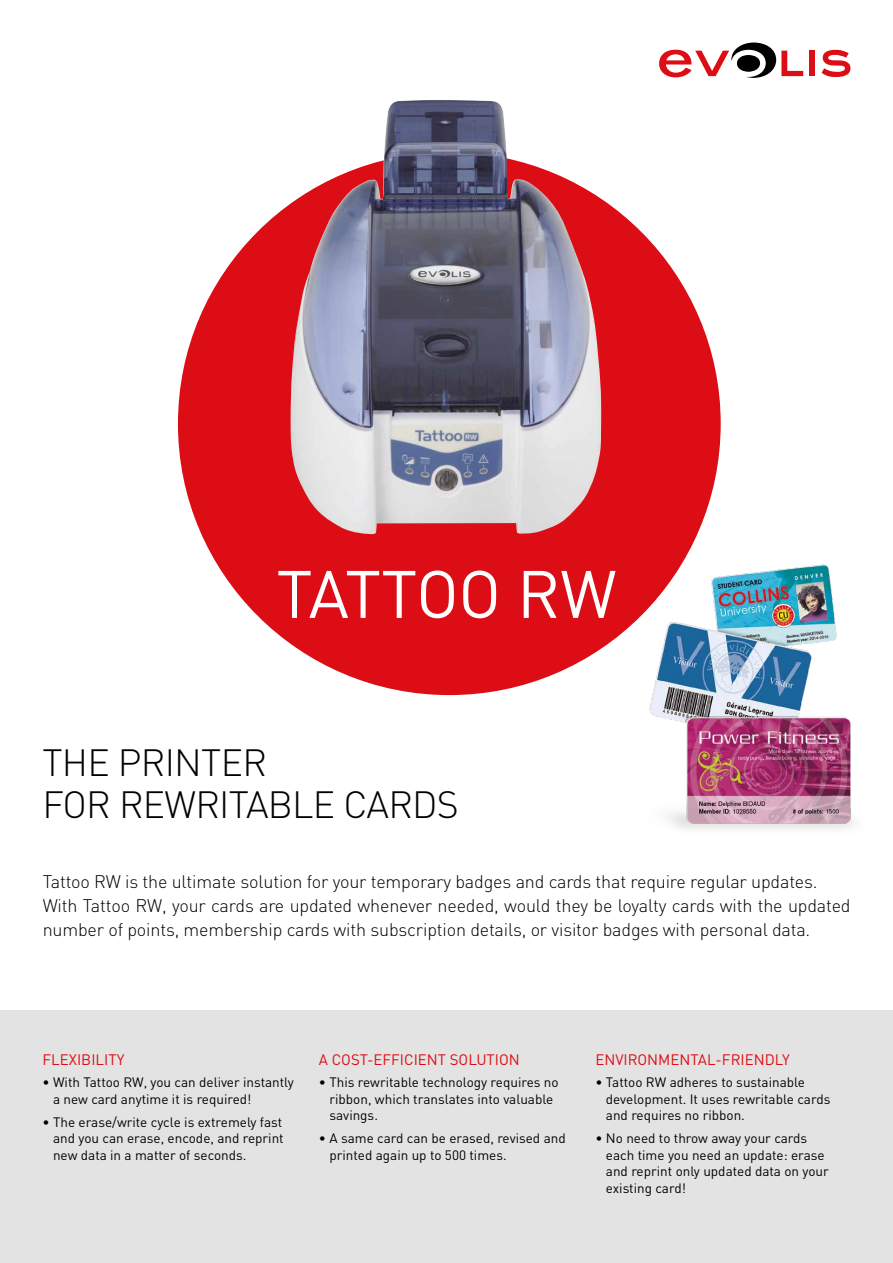
<style>
.page{position:relative;width:893px;height:1263px;background:#fff}
.page>*{position:absolute;margin:0;border:0;box-sizing:border-box;transform-origin:0 0}
.t1{font:66px "DINOT";letter-spacing:-.015em;color:#fff}
.t2{font:300 37.5px/42px "DIN";letter-spacing:-.02em;color:#000}
.t3{font:300 18px/24px "DIN";letter-spacing:-.01em;color:#000}
.t4{font:15px "DINOT";color:#dc0d15}
.t5{font:13.5px/16.5px "DINOT";color:#000}
</style>
<div class="page">
<div style="left:178px;top:152px;width:543px;height:543px;background:#dc0d15;border-radius:50%"></div>
<div style="left:0;top:1010px;width:893px;height:253px;background:#e3e3e3"></div>
<div style="left:809px;top:51px;width:6px;height:25px;background:#dc0d15"></div>
<svg style="left:822px;top:50px;width:28px;height:27px"></svg>
<svg style="left:659px;top:43px;width:144px;height:35px"></svg>
<img style="left:621px;top:548px;width:233px;height:281px">
<img style="left:291px;top:100px;width:310px;height:434px">
<h1 class="t1" style="left:276px;top:553px;width:342px">TATTOO RW</h1>
<h2 class="t2" style="left:43px;top:741px;width:418px">THE PRINTER<br>FOR REWRITABLE CARDS</h2>
<p class="t3" style="left:43px;top:870px;width:809px">Tattoo RW is the ultimate solution for your temporary badges and cards that require regular updates.<br>With Tattoo RW, your cards are updated whenever needed, would they be loyalty cards with the updated number of points, membership cards with subscription details, or visitor badges with personal data.</p>
<p class="t4" style="left:43px;top:1050px;width:83px">FLEXIBILITY</p>
<p class="t5" style="left:53px;top:1074px;width:242px;text-indent:-11px">• With Tattoo RW, you can deliver instantly a new card anytime it is required!</p>
<p class="t5" style="left:53px;top:1113px;width:232px;text-align:justify;text-indent:-11px">• The erase/write cycle is extremely fast and you can erase, encode, and reprint new data in a matter of seconds.</p>
<p class="t4" style="left:319px;top:1050px;width:202px">A COST-EFFICIENT SOLUTION</p>
<p class="t5" style="left:329px;top:1074px;width:231px;text-indent:-11px">• This rewritable technology requires no ribbon, which translates into valuable savings.</p>
<p class="t5" style="left:329px;top:1130px;width:238px;text-indent:-11px">• A same card can be erased, revised and printed again up to 500 times.</p>
<p class="t4" style="left:595px;top:1050px;width:196px">ENVIRONMENTAL-FRIENDLY</p>
<p class="t5" style="left:606px;top:1074px;width:226px;text-indent:-11px">• Tattoo RW adheres to sustainable development. It uses rewritable cards and requires no ribbon.</p>
<p class="t5" style="left:606px;top:1130px;width:224px;text-indent:-11px">• No need to throw away your cards each time you need an update: erase and reprint only updated data on your existing card!</p>
</div>
